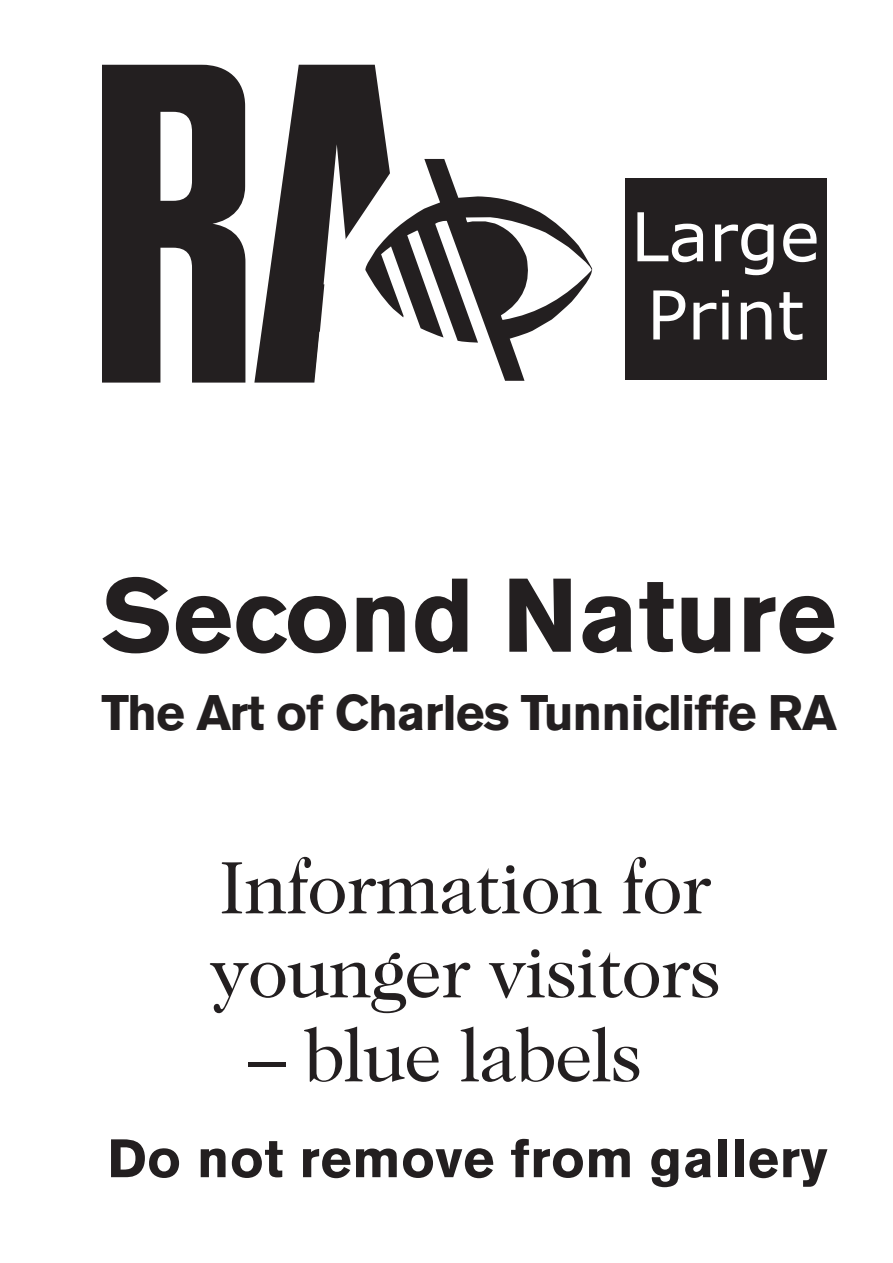
<style>
.page{position:relative;width:893px;height:1263px;background:#fff}
.page>*{position:absolute;margin:0;border:0;box-sizing:border-box;transform-origin:0 0}
.t1{font:700 103.5px "Akzidenz Grotesk BE";color:#231f20}
.t2{font:75px/84px "Caslon Two Twenty Four";letter-spacing:-.02em;color:#231f20}
.t3{font:67.35px/78.2px "Verdana";color:#fff}
.t4{font:700 53.55px "Akzidenz Grotesk BE";letter-spacing:.015em;color:#231f20}
.t5{font:700 49.5px "Akzidenz Grotesk BE";letter-spacing:-.02em;color:#231f20}
</style>
<div class="page">
<svg style="left:254px;top:65px;width:130px;height:318px;fill:#231f20"></svg>
<svg style="left:102px;top:65px;width:143px;height:318px;fill:#231f20"></svg>
<svg style="left:314px;top:129px;width:130px;height:254px"></svg>
<svg style="left:365px;top:159px;width:228px;height:222px"></svg>
<div style="left:625px;top:178px;width:202px;height:202px;background:#231f20"></div>
<p class="t3" style="left:631px;top:199px;width:190px">Large<br>Print</p>
<h1 class="t1" style="left:101px;top:556px;width:737px">Second Nature</h1>
<p class="t5" style="left:101px;top:684px;width:737px">The Art of Charles Tunnicliffe RA</p>
<p class="t2" style="left:209px;top:845px;width:514px">Information for younger visitors</p>
<p class="t2" style="left:248px;top:1013px;width:396px">– blue labels</p>
<p class="t4" style="left:107px;top:1127px;width:721px">Do not remove from gallery</p>
</div>
